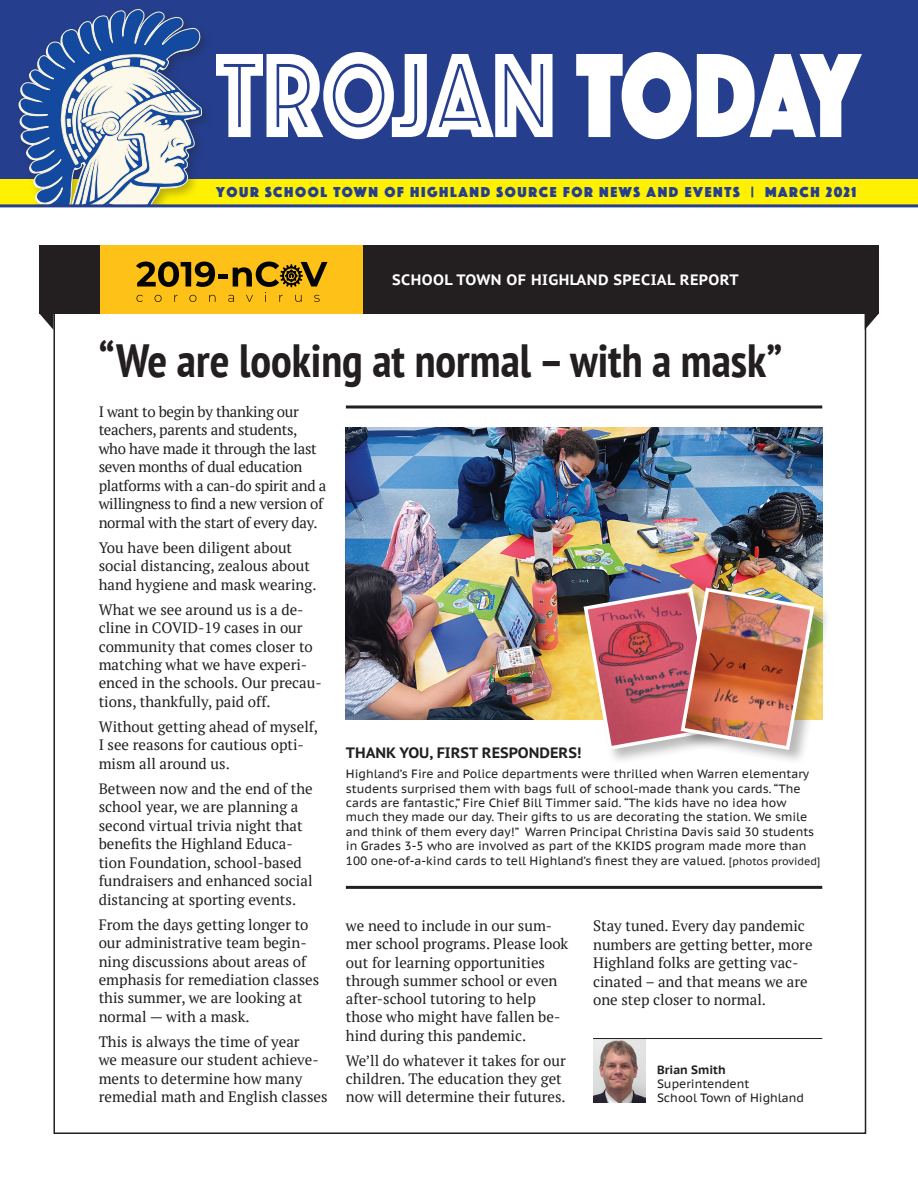
<style>
.page{position:relative;width:918px;height:1188px;background:#fff}
.page>*{position:absolute;margin:0;border:0;box-sizing:border-box;transform-origin:0 0}
.t1{font:124.5px "Phosphate Inline";letter-spacing:-.005em;color:#fff;scale:.81 1}
.t2{font:700 condensed 46.5px "PT Sans";color:#231f20}
.t3{font:15px/18.5px "PT Serif";color:#231f20}
.t4{font:15px/18.5px "PT Serif";letter-spacing:-.02em;color:#231f20}
.t5{font:15px "Phosphate Solid";letter-spacing:.11em;color:#253f8e}
.t6{font:700 15px "PT Sans Caption";letter-spacing:.03em;color:#fff}
.t7{font:700 15px "PT Sans Caption";color:#231f20}
.t8{font:12px/14.4px "PT Sans Caption";color:#231f20}
.t9{font:700 12px "PT Sans Caption";color:#231f20}
.s1{font-family:"Phosphate Solid"}
.s2{font-size:10.5px}
</style>
<div class="page">
<div style="left:0;top:168px;width:918px;height:38px;background:#fff101"></div>
<div style="left:0;top:0;width:918px;height:178px;background:#253f8e"></div>
<div style="left:15px;top:6px;width:199px;height:200px;background:#231f20;opacity:.31"></div>
<svg style="left:19px;top:9px;width:183px;height:195px"></svg>
<hr style="left:0;top:204px;width:918px;height:3px;background:#253f8e">
<div style="left:40px;top:245px;width:839px;height:69px;background:#231f20"></div>
<div style="left:101px;top:245px;width:262px;height:69px;background:#fec118"></div>
<svg style="left:136px;top:262px;width:79px;height:25px"></svg>
<div style="left:218px;top:274px;width:10px;height:5px;background:#040503"></div>
<svg style="left:137px;top:295px;width:6px;height:7px"></svg>
<svg style="left:155px;top:295px;width:7px;height:7px"></svg>
<svg style="left:174px;top:295px;width:4px;height:7px"></svg>
<svg style="left:189px;top:295px;width:7px;height:7px"></svg>
<svg style="left:209px;top:295px;width:6px;height:7px"></svg>
<svg style="left:228px;top:262px;width:99px;height:40px"></svg>
<svg style="left:40px;top:314px;width:13px;height:15px"></svg>
<svg style="left:865px;top:314px;width:14px;height:16px"></svg>
<img style="left:593px;top:1039px;width:53px;height:63px">
<hr style="left:593px;top:1038px;width:229px;height:1px;background:#231f20">
<hr style="left:346px;top:886px;width:476px;height:3px;background:#231f20">
<hr style="left:346px;top:405px;width:476px;height:3px;background:#231f20">
<img style="left:346px;top:428px;width:476px;height:292px">
<div style="left:583px;top:586px;width:151px;height:179px;background:#231f20;opacity:.31"></div>
<div style="left:680px;top:586px;width:151px;height:179px;background:#231f20;opacity:.31"></div>
<img style="left:582px;top:586px;width:234px;height:166px">
<h1 class="t1" style="left:216px;top:7px;width:797px">TROJAN <span class="s1">TODAY</span></h1>
<p class="t5" style="left:216px;top:182px;width:642px">YOUR SCHOOL TOWN OF HIGHLAND SOURCE FOR NEWS AND EVENTS | MARCH 2021</p>
<p class="t6" style="left:392px;top:270px;width:348px">SCHOOL TOWN OF HIGHLAND SPECIAL REPORT</p>
<h2 class="t2" style="left:99px;top:330px;width:685px">“We are looking at normal – with a mask”</h2>
<p class="t4" style="left:99px;top:402px;width:229px">I want to begin by thanking our teachers, parents and students, who have made it through the last seven months of dual education platforms with a can-do spirit and a willingness to find a new version of normal with the start of every day.</p>
<p class="t3" style="left:99px;top:538px;width:219px">You have been diligent about social distancing, zealous about hand hygiene and mask wearing.</p>
<p class="t3" style="left:99px;top:600px;width:225px">What we see around us is a de&shy;cline in COVID-19 cases in our community that comes closer to matching what we have experi&shy;enced in the schools. Our precau&shy;tions, thankfully, paid off.</p>
<p class="t3" style="left:99px;top:717px;width:221px">Without getting ahead of myself,<br>I see reasons for cautious opti&shy;mism all around us.</p>
<p class="t3" style="left:99px;top:779px;width:216px">Between now and the end of the school year, we are planning a second virtual trivia night that benefits the Highland Educa&shy;tion Foundation, school-based fundraisers and enhanced social distancing at sporting events.</p>
<p class="t3" style="left:99px;top:915px;width:222px">From the days getting longer to our administrative team begin&shy;ning discussions about areas of emphasis for remediation classes this summer, we are looking at normal — with a mask.</p>
<p class="t3" style="left:99px;top:1032px;width:230px">This is always the time of year<br>we measure our student achieve&shy;ments to determine how many remedial math and English classes</p>
<p class="t7" style="left:346px;top:743px;width:237px">THANK YOU, FIRST RESPONDERS!</p>
<p class="t8" style="left:346px;top:767px;width:476px">Highland’s Fire and Police departments were thrilled when Warren elementary students surprised them with bags full of school-made thank you cards. “The cards are fantastic,” Fire Chief Bill Timmer said. “The kids have no idea how much they made our day. Their gifts to us are decorating the station. We smile and think of them every day!” Warren Principal Christina Davis said 30 students in Grades 3-5 who are involved as part of the KKIDS program made more than 100 one-of-a-kind cards to tell Highland’s finest they are valued. <span class="s2">[photos provided]</span></p>
<p class="t3" style="left:346px;top:916px;width:224px">we need to include in our sum&shy;mer school programs. Please look out for learning opportunities through summer school or even after-school tutoring to help those who might have fallen be&shy;hind during this pandemic.</p>
<p class="t3" style="left:346px;top:1051px;width:222px">We’ll do whatever it takes for our children. The education they get now will determine their futures.</p>
<p class="t3" style="left:593px;top:916px;width:221px">Stay tuned. Every day pandemic numbers are getting better, more<br>Highland folks are getting vac&shy;cinated – and that means we are one step closer to normal.</p>
<p class="t9" style="left:657px;top:1061px;width:70px">Brian Smith</p>
<p class="t8" style="left:657px;top:1076px;width:149px">Superintendent<br>School Town of Highland</p>
</div>
